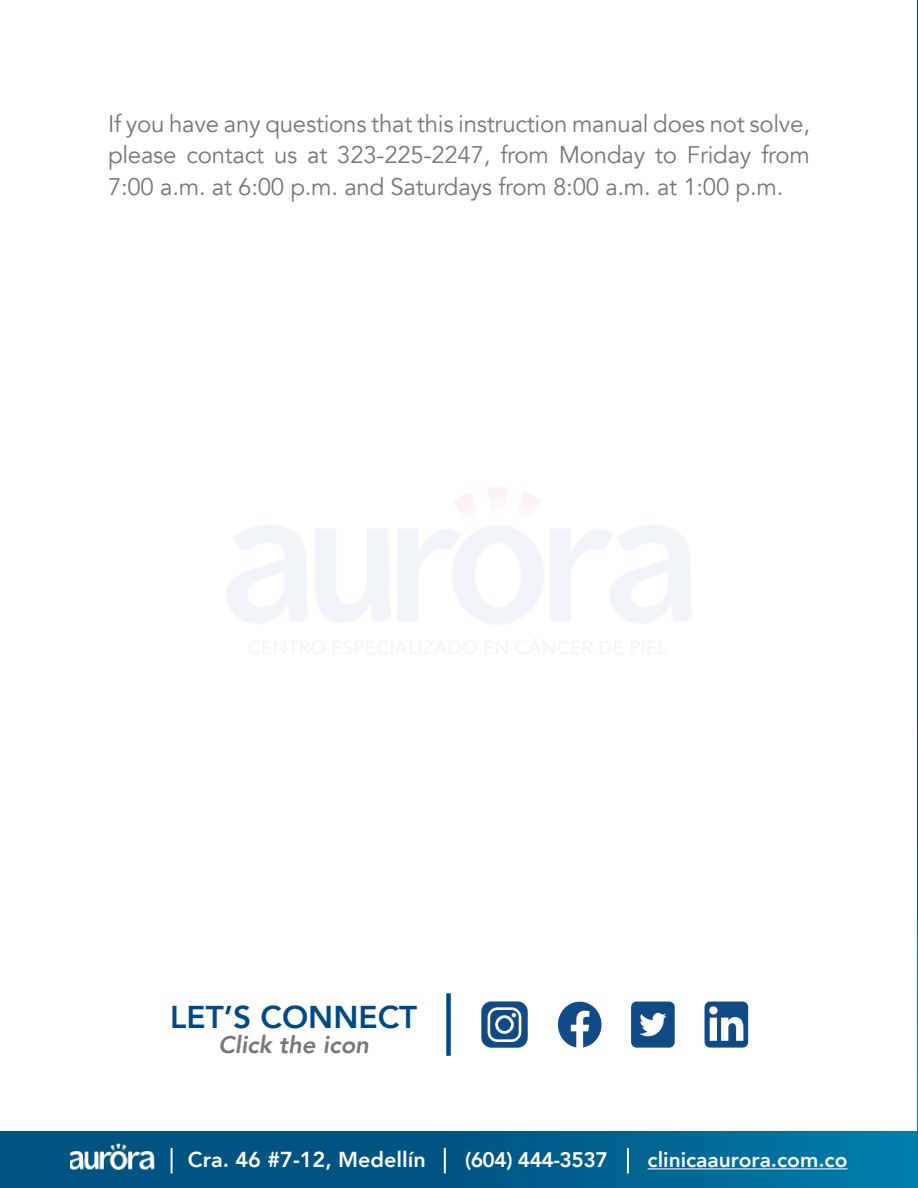
<style>
.page{position:relative;width:918px;height:1188px;background:#fff}
.page>*{position:absolute;margin:0;border:0;box-sizing:border-box;transform-origin:0 0}
.t1{font:800 31.5px "Avenir";color:#004987}
.t2{font:24px/31.5px "Avenir";letter-spacing:-.01em;color:#76777a;text-align:justify}
.t3{font:italic 800 24px "Avenir";color:#76777a}
.t4{font:800 21.6px "Avenir";color:#fff}
.t5{font:800 21px "Avenir";color:#fff}
.t6{font:800 21px "Avenir";letter-spacing:-.025em;color:#fff}
</style>
<div class="page">
<div style="left:0;top:1131px;width:918px;height:57px;background:linear-gradient(to right,#004978,#0275a2)"></div>
<hr style="left:627px;top:1148px;width:2px;height:25px;background:#fff">
<hr style="left:444px;top:1148px;width:2px;height:25px;background:#fff">
<hr style="left:171px;top:1148px;width:2px;height:25px;background:#fff">
<img style="left:71px;top:1143px;width:85px;height:27px">
<hr style="left:648px;top:1168px;width:199px;height:1px;background:#fff">
<svg style="left:917px;top:0;width:1px;height:1188px"></svg>
<svg style="left:705px;top:1002px;width:43px;height:46px"></svg>
<svg style="left:631px;top:1002px;width:44px;height:46px"></svg>
<svg style="left:558px;top:1002px;width:44px;height:45px"></svg>
<div style="left:446px;top:993px;width:5px;height:63px;background:#004987"></div>
<svg style="left:481px;top:1001px;width:47px;height:47px"></svg>
<p class="t2" style="left:108px;top:108px;width:704px">If you have any questions that this instruction manual does not solve, please contact us at 323-225-2247, from Monday to Friday from 7:00 a.m. at 6:00 p.m. and Saturdays from 8:00 a.m. at 1:00 p.m.</p>
<h1 class="t1" style="left:170px;top:992px;width:249px">LET’S CONNECT</h1>
<p class="t3" style="left:218px;top:1031px;width:152px">Click the icon</p>
<p class="t4" style="left:188px;top:1143px;width:239px">Cra. 46 #7-12, Medellín</p>
<p class="t6" style="left:465px;top:1144px;width:144px">(604) 444-3537</p>
<p class="t5" style="left:648px;top:1144px;width:201px">clinicaaurora.com.co</p>
</div>
